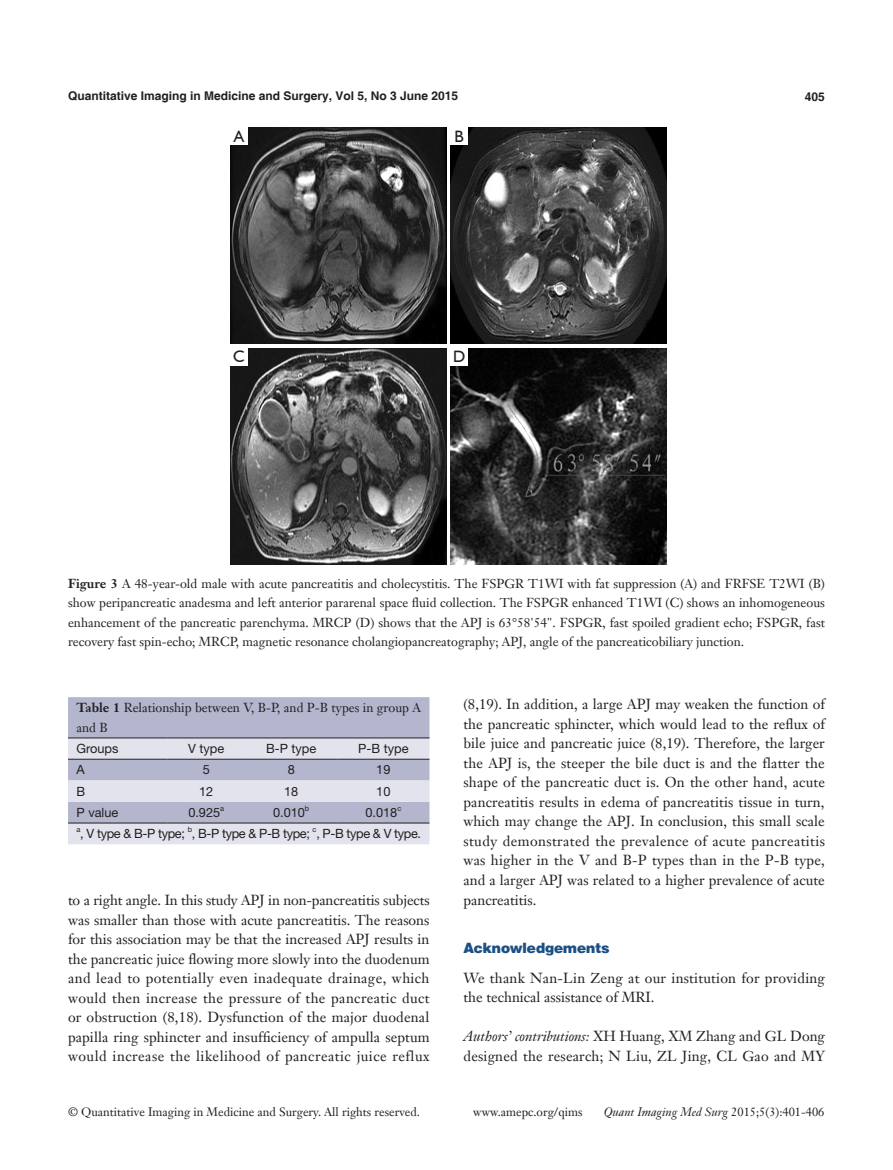
<style>
.page{position:relative;width:893px;height:1170px;background:#fff}
.page>*{position:absolute;margin:0;border:0;box-sizing:border-box;transform-origin:0 0}
.首段不空4mm{font:16.5px "Humanist 521 BT";color:#231f20}
.首段不空4mm-2{font:14.25px/19.5px "Janson Text LT";letter-spacing:.015em;color:#231f20;text-align:justify}
.一级标题-6_5{font:900 14.25px "Helvetica";color:#1c5085}
.首段不空4mm-3{font:12.75px/19.5px "Janson Text LT";color:#231f20;text-align:justify}
.t1{font:12.75px "Helvetica Neue LT Pro";color:#231f20}
.t2{font:12.75px "Helvetica Neue LT Pro";letter-spacing:-.03em;color:#231f20}
.t3{font:12px "Janson Text LT";color:#231f20}
.t4{font:700 12px "Helvetica";color:#231f20}
.t5{font:italic 12px "Janson Text LT";color:#231f20}
.t6{font:7.5px "Helvetica Neue LT Pro";color:#231f20}
.s1{font-weight:700}
.s2{font-style:italic}
.s3{font-style:normal}
</style>
<div class="page">
<img style="left:230px;top:128px;width:216px;height:216px">
<img style="left:451px;top:128px;width:216px;height:216px">
<img style="left:230px;top:348px;width:216px;height:216px">
<img style="left:451px;top:348px;width:216px;height:216px">
<div style="left:230px;top:128px;width:17px;height:17px;background:#fff"></div>
<div style="left:451px;top:128px;width:17px;height:17px;background:#fff"></div>
<div style="left:230px;top:348px;width:17px;height:17px;background:#fff"></div>
<div style="left:451px;top:348px;width:17px;height:17px;background:#fff"></div>
<div style="left:68px;top:697px;width:361px;height:40px;background:#b3b6cd"></div>
<svg style="left:68px;top:738px;width:361px;height:106px;background:#cccedc"></svg>
<hr style="left:68px;top:737px;width:99px;height:1px;background:#231f20">
<hr style="left:167px;top:737px;width:78px;height:1px;background:#231f20">
<hr style="left:245px;top:737px;width:92px;height:1px;background:#231f20">
<hr style="left:337px;top:737px;width:92px;height:1px;background:#231f20">
<hr style="left:68px;top:758px;width:99px;height:1px;background:#231f20">
<hr style="left:167px;top:758px;width:78px;height:1px;background:#231f20">
<hr style="left:245px;top:758px;width:92px;height:1px;background:#231f20">
<hr style="left:337px;top:758px;width:92px;height:1px;background:#231f20">
<hr style="left:68px;top:822px;width:99px;height:1px;background:#231f20">
<hr style="left:167px;top:822px;width:78px;height:1px;background:#231f20">
<hr style="left:245px;top:822px;width:92px;height:1px;background:#231f20">
<hr style="left:337px;top:822px;width:92px;height:1px;background:#231f20">
<p class="t4" style="left:68px;top:88px;width:392px">Quantitative Imaging in Medicine and Surgery, Vol 5, No 3 June 2015</p>
<p class="t4" style="left:805px;top:89px;width:22px">405</p>
<p class="首段不空4mm" style="left:234px;top:126px;width:12px">A</p>
<p class="首段不空4mm" style="left:454px;top:126px;width:11px">B</p>
<p class="首段不空4mm" style="left:233px;top:346px;width:13px">C</p>
<p class="首段不空4mm" style="left:453px;top:346px;width:14px">D</p>
<p class="首段不空4mm-3" style="left:68px;top:573px;width:758px"><span class="s1">Figure 3</span> A 48-year-old male with acute pancreatitis and cholecystitis. The FSPGR T1WI with fat suppression (A) and FRFSE T2WI (B) show peripancreatic anadesma and left anterior pararenal space fluid collection. The FSPGR enhanced T1WI (C) shows an inhomogeneous enhancement of the pancreatic parenchyma. MRCP (D) shows that the APJ is 63°58'54". FSPGR, fast spoiled gradient echo; FSPGR, fast recovery fast spin-echo; MRCP, magnetic resonance cholangiopancreatography; APJ, angle of the pancreaticobiliary junction.</p>
<p class="首段不空4mm-3" style="left:77px;top:698px;width:346px"><span class="s1">Table 1</span> Relationship between V, B-P, and P-B types in group A and B</p>
<p class="t1" style="left:77px;top:740px;width:44px">Groups</p>
<p class="t1" style="left:188px;top:740px;width:38px">V type</p>
<p class="t1" style="left:266px;top:740px;width:52px">B-P type</p>
<p class="t1" style="left:358px;top:740px;width:52px">P-B type</p>
<p class="t1" style="left:77px;top:762px;width:10px">A</p>
<p class="t1" style="left:203px;top:762px;width:9px">5</p>
<p class="t1" style="left:288px;top:762px;width:9px">8</p>
<p class="t1" style="left:376px;top:762px;width:16px">19</p>
<p class="t1" style="left:77px;top:783px;width:10px">B</p>
<p class="t1" style="left:199px;top:783px;width:16px">12</p>
<p class="t1" style="left:284px;top:783px;width:16px">18</p>
<p class="t1" style="left:376px;top:783px;width:16px">10</p>
<p class="t1" style="left:77px;top:804px;width:43px">P value</p>
<p class="t1" style="left:188px;top:804px;width:33px">0.925</p>
<p class="t6" style="left:220px;top:803px;width:5px">a</p>
<p class="t1" style="left:273px;top:804px;width:33px">0.010</p>
<p class="t6" style="left:305px;top:803px;width:6px">b</p>
<p class="t1" style="left:365px;top:804px;width:33px">0.018</p>
<p class="t6" style="left:397px;top:803px;width:5px">c</p>
<p class="t6" style="left:77px;top:824px;width:5px">a</p>
<p class="t2" style="left:80px;top:825px;width:106px">, V type &amp; B-P type;</p>
<p class="t6" style="left:188px;top:824px;width:6px">b</p>
<p class="t2" style="left:192px;top:825px;width:120px">, B-P type &amp; P-B type;</p>
<p class="t6" style="left:313px;top:824px;width:5px">c</p>
<p class="t2" style="left:316px;top:825px;width:106px">, P-B type &amp; V type.</p>
<p class="首段不空4mm-2" style="left:68px;top:890px;width:363px">to a right angle. In this study APJ in non-pancreatitis subjects was smaller than those with acute pancreatitis. The reasons for this association may be that the increased APJ results in the pancreatic juice flowing more slowly into the duodenum and lead to potentially even inadequate drainage, which would then increase the pressure of the pancreatic duct or obstruction (8,18). Dysfunction of the major duodenal papilla ring sphincter and insufficiency of ampulla septum would increase the likelihood of pancreatic juice reflux</p>
<p class="首段不空4mm-2" style="left:463px;top:694px;width:363px">(8,19). In addition, a large APJ may weaken the function of the pancreatic sphincter, which would lead to the reflux of bile juice and pancreatic juice (8,19). Therefore, the larger the APJ is, the steeper the bile duct is and the flatter the shape of the pancreatic duct is. On the other hand, acute pancreatitis results in edema of pancreatitis tissue in turn, which may change the APJ. In conclusion, this small scale study demonstrated the prevalence of acute pancreatitis was higher in the V and B-P types than in the P-B type, and a larger APJ was related to a higher prevalence of acute pancreatitis.</p>
<p class="一级标题-6_5" style="left:463px;top:938px;width:148px">Acknowledgements</p>
<p class="首段不空4mm-2" style="left:463px;top:967px;width:363px">We thank Nan-Lin Zeng at our institution for providing the technical assistance of MRI.</p>
<p class="首段不空4mm-2" style="left:463px;top:1026px;width:363px"><span class="s2">Authors’ contributions:</span> XH Huang, XM Zhang and GL Dong designed the research; N Liu, ZL Jing, CL Gao and MY</p>
<p class="t3" style="left:68px;top:1104px;width:354px">© Quantitative Imaging in Medicine and Surgery. All rights reserved.</p>
<p class="t3" style="left:473px;top:1104px;width:111px">www.amepc.org/qims</p>
<p class="t5" style="left:604px;top:1104px;width:222px">Quant Imaging Med Surg <span class="s3">2015;5(3):401-406</span></p>
</div>
